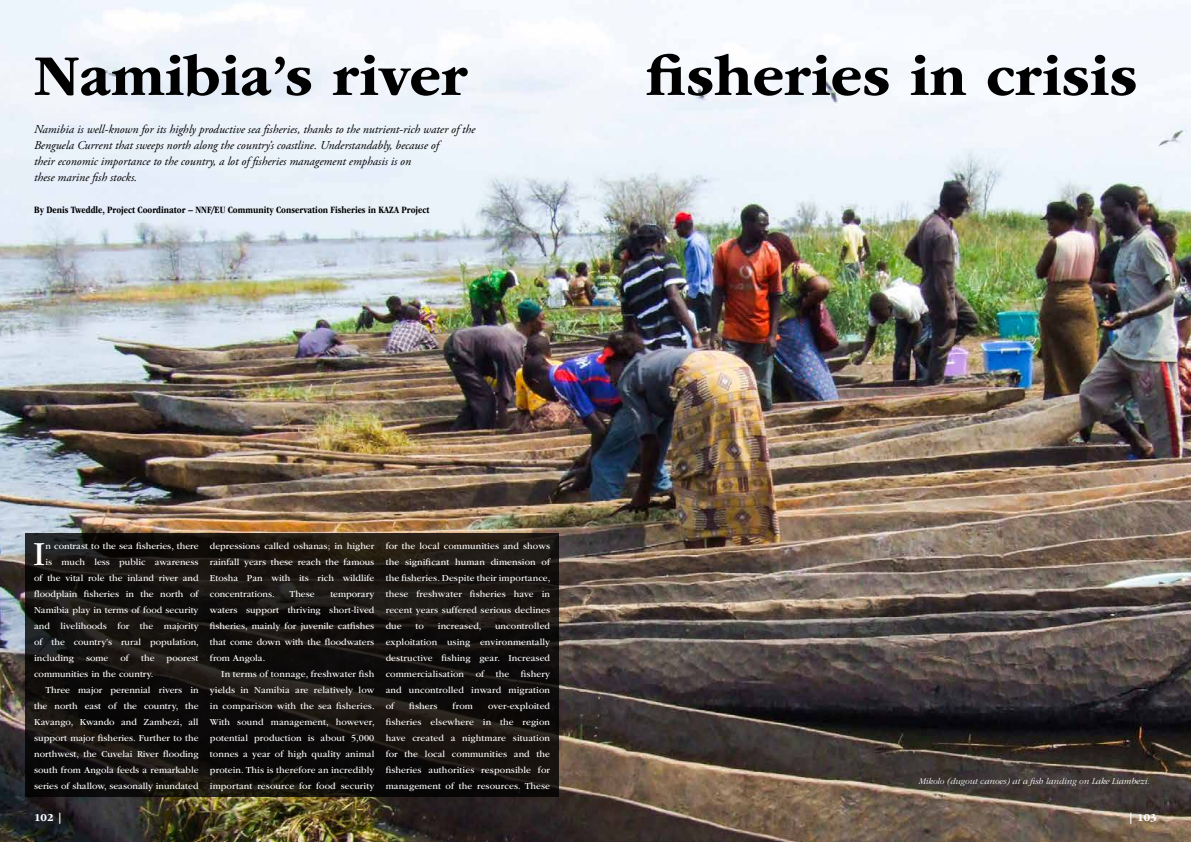
<style>
.page{position:relative;width:1191px;height:842px;background:#fff}
.page>*{position:absolute;margin:0;border:0;box-sizing:border-box;transform-origin:0 0}
.t1{font:700 60px "ITC Garamond Std";color:#000}
.t2{font:35.2px "ITC Garamond Std";color:#fff}
.t3{font:italic 12px/16px "Adobe Garamond Pro";color:#000}
.t4{font:700 11px "ITC Garamond Std";color:#fff}
.t5{font:700 condensed 10px "ITC Garamond Std";color:#000}
.t6{font:9.5px/16px "ITC Garamond Std";color:#fff;text-align:justify}
.t7{font:italic 300 9px "ITC Garamond Std";color:#fff}
</style>
<div class="page">
<img style="left:0;top:0;width:1191px;height:842px">
<svg style="left:26px;top:533px;width:533px;height:263px;background:#15120f"></svg>
<h1 class="t1" style="left:34px;top:42px;width:435px">Namibia’s river</h1>
<h1 class="t1" style="left:646px;top:42px;width:493px">fisheries in crisis</h1>
<p class="t3" style="left:34px;top:121px;width:443px">Namibia is well-known for its highly productive sea fisheries, thanks to the nutrient-rich water of the Benguela Current that sweeps north along the country’s coastline. Understandably, because of<br>their economic importance to the country, a lot of fisheries management emphasis is on<br>these marine fish stocks.</p>
<p class="t5" style="left:34px;top:204px;width:397px">By Denis Tweddle, Project Coordinator – NNF/EU Community Conservation Fisheries in KAZA Project</p>
<h2 class="t2" style="left:33px;top:534px;width:14px">I</h2>
<p class="t6" style="left:46px;top:538px;width:154px">n contrast to the sea fisheries, there</p>
<p class="t6" style="left:46px;top:554px;width:154px">is much less public awareness</p>
<p class="t6" style="left:34px;top:570px;width:166px">of the vital role the inland river and</p>
<p class="t6" style="left:34px;top:586px;width:166px">floodplain fisheries in the north of</p>
<p class="t6" style="left:34px;top:602px;width:166px">Namibia play in terms of food security</p>
<p class="t6" style="left:34px;top:618px;width:166px">and livelihoods for the majority</p>
<p class="t6" style="left:34px;top:634px;width:166px">of the country’s rural population,</p>
<p class="t6" style="left:34px;top:650px;width:41px">including</p>
<p class="t6" style="left:86px;top:650px;width:24px">some</p>
<p class="t6" style="left:120px;top:650px;width:10px">of</p>
<p class="t6" style="left:141px;top:650px;width:15px">the</p>
<p class="t6" style="left:167px;top:650px;width:33px">poorest</p>
<p class="t6" style="left:34px;top:666px;width:121px">communities in the country.</p>
<p class="t6" style="left:45px;top:682px;width:155px">Three major perennial rivers in</p>
<p class="t6" style="left:34px;top:698px;width:166px">the north east of the country, the</p>
<p class="t6" style="left:34px;top:714px;width:166px">Kavango, Kwando and Zambezi, all</p>
<p class="t6" style="left:34px;top:730px;width:166px">support major fisheries. Further to the</p>
<p class="t6" style="left:34px;top:746px;width:166px">northwest, the Cuvelai River flooding</p>
<p class="t6" style="left:34px;top:762px;width:166px">south from Angola feeds a remarkable</p>
<p class="t6" style="left:34px;top:778px;width:166px">series of shallow, seasonally inundated</p>
<p class="t6" style="left:210px;top:538px;width:166px">depressions called oshanas; in higher rainfall years these reach the famous Etosha Pan with its rich wildlife concentrations.</p>
<p class="t6" style="left:290px;top:586px;width:27px">These</p>
<p class="t6" style="left:210px;top:586px;width:166px;text-indent:120px">temporary waters support thriving short-lived fisheries, mainly for juvenile catfishes that come down with the floodwaters from Angola.</p>
<p class="t6" style="left:210px;top:666px;width:166px;text-indent:11px">In terms of tonnage, freshwater fish yields in Namibia are relatively low in comparison with the sea fisheries.<br>With sound management, however, potential production is about 5,000 tonnes a year of high quality animal protein. This is therefore an incredibly important resource for food security</p>
<p class="t6" style="left:386px;top:538px;width:166px">for the local communities and shows the significant human dimension of the fisheries. Despite their importance, these freshwater fisheries have in recent years suffered serious declines due</p>
<p class="t6" style="left:386px;top:618px;width:166px;text-indent:109px">uncontrolled exploitation using environmentally destructive fishing gear. Increased commercialisation of the fishery and uncontrolled inward migration of</p>
<p class="t6" style="left:415px;top:618px;width:10px">to</p>
<p class="t6" style="left:438px;top:618px;width:45px">increased,</p>
<p class="t6" style="left:386px;top:698px;width:166px;text-indent:102px">over-exploited fisheries elsewhere in the region have created a nightmare situation for the local communities and the fisheries authorities responsible for management of the resources. These</p>
<p class="t6" style="left:409px;top:698px;width:30px">fishers</p>
<p class="t6" style="left:452px;top:698px;width:22px">from</p>
<p class="t7" style="left:918px;top:776px;width:232px">Mikolo (dugout canoes) at a fish landing on Lake Liambezi.</p>
<p class="t4" style="left:34px;top:811px;width:30px">102 |</p>
<p class="t4" style="left:1128px;top:811px;width:30px">| 103</p>
</div>
